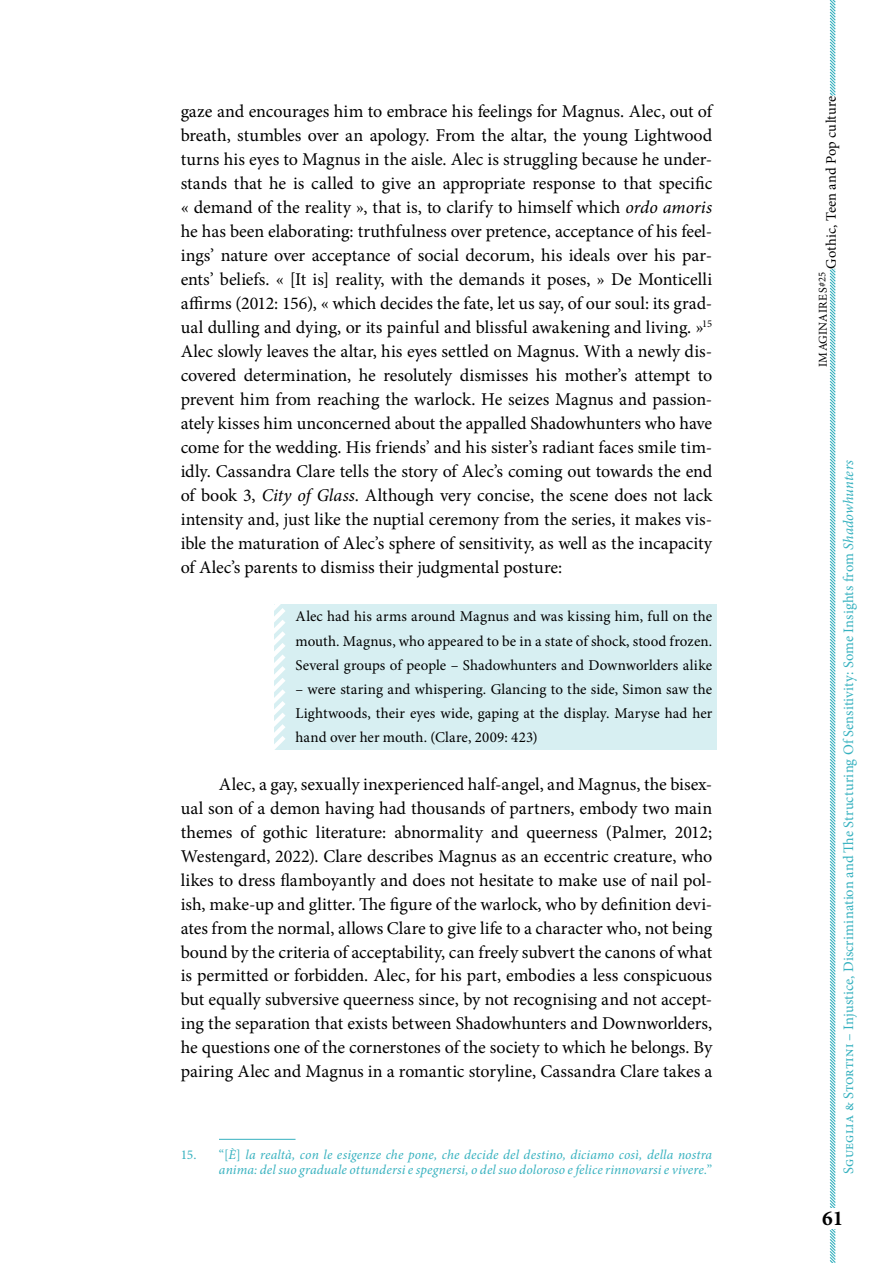
<style>
.page{position:relative;width:893px;height:1263px;background:#fff}
.page>*{position:absolute;margin:0;border:0;box-sizing:border-box;transform-origin:0 0}
.t1{font:700 21.15px "Minion Pro";color:#000}
.t2{font:18px/24px "Minion Pro";color:#000;text-align:justify}
.t3{font:15px/24px "Minion Pro";letter-spacing:.005em;color:#000;text-align:justify}
.t4{font:14.55px "Minion Pro";letter-spacing:.01em;color:#36b1bf}
.t5{font:14.55px "Minion Pro";letter-spacing:.015em;color:#000}
.t6{font:italic 13.5px/15px "Minion Pro";letter-spacing:.01em;color:#36b1bf;text-align:right}
.t7{font:12px "Minion Pro";letter-spacing:.025em;color:#000}
.s1{font-style:italic}
.s2{font-style:normal}
.s3{font-size:10.5px}
</style>
<div class="page">
<svg style="left:829px;top:0;width:7px;height:1263px"></svg>
<div style="left:824px;top:96px;width:27px;height:173px;background:#fff"></div>
<div style="left:823px;top:1208px;width:19px;height:21px;background:#fff"></div>
<div style="left:274px;top:604px;width:442px;height:146px;background:#d7eff2"></div>
<svg style="left:274px;top:604px;width:11px;height:146px"></svg>
<hr style="left:219px;top:1139px;width:77px;height:1px;background:#36b1bf">
<p class="t2" style="left:181px;top:100px;width:533px">gaze and encourages him to embrace his feelings for Magnus. Alec, out of breath, stumbles over an apology. From the altar, the young Lightwood turns his eyes to Magnus in the aisle. Alec is struggling because he under&shy;stands that he is called to give an appropriate response to that specific « demand of the reality », that is, to clarify to himself which <span class="s1">ordo amoris </span>he has been elaborating: truthfulness over pretence, acceptance of his feel&shy;ings’ nature over acceptance of social decorum, his ideals over his par&shy;ents’ beliefs. « [It is] reality, with the demands it poses, » De Monticelli affirms (2012: 156), « which decides the fate, let us say, of our soul: its grad&shy;ual dulling and dying, or its painful and blissful awakening and living. »<sup>15<br></sup>Alec slowly leaves the altar, his eyes settled on Magnus. With a newly dis&shy;covered determination, he resolutely dismisses his mother’s attempt to prevent him from reaching the warlock. He seizes Magnus and passion&shy;ately kisses him unconcerned about the appalled Shadowhunters who have come for the wedding. His friends’ and his sister’s radiant faces smile tim&shy;idly. Cassandra Clare tells the story of Alec’s coming out towards the end of book 3, <span class="s1">City of Glass</span>. Although very concise, the scene does not lack intensity and, just like the nuptial ceremony from the series, it makes vis&shy;ible the maturation of Alec’s sphere of sensitivity, as well as the incapacity of Alec’s parents to dismiss their judgmental posture:</p>
<p class="t3" style="left:296px;top:605px;width:418px">Alec had his arms around Magnus and was kissing him, full on the mouth. Magnus, who appeared to be in a state of shock, stood frozen.<br>Several groups of people – Shadowhunters and Downworlders alike</p>
<p class="t3" style="left:296px;top:677px;width:418px">– were staring and whispering. Glancing to the side, Simon saw the Lightwoods, their eyes wide, gaping at the display. Maryse had her hand over her mouth. (Clare, 2009: 423)</p>
<p class="t2" style="left:181px;top:772px;width:533px;text-indent:38px">Alec, a gay, sexually inexperienced half-angel, and Magnus, the bisex&shy;ual son of a demon having had thousands of partners, embody two main themes of gothic literature: abnormality and queerness (Palmer, 2012; Westengard, 2022). Clare describes Magnus as an eccentric creature, who likes to dress flamboyantly and does not hesitate to make use of nail pol&shy;ish, make-up and glitter. The figure of the warlock, who by definition devi&shy;ates from the normal, allows Clare to give life to a character who, not being bound by the criteria of acceptability, can freely subvert the canons of what is permitted or forbidden. Alec, for his part, embodies a less conspicuous but equally subversive queerness since, by not recognising and not accept&shy;ing the separation that exists between Shadowhunters and Downworlders, he questions one of the cornerstones of the society to which he belongs. By pairing Alec and Magnus in a romantic storyline, Cassandra Clare takes a</p>
<p class="t6" style="left:181px;top:1147px;width:533px"><span class="s2">15. “[</span>È<span class="s2">]</span> la realtà, con le esigenze che pone, che decide del destino, diciamo così, della nostra anima: del suo graduale ottundersi e spegnersi, o del suo doloroso e felice rinnovarsi e vivere.<span class="s2">”</span></p>
<p class="t5" style="left:821px;top:269px;width:175px;rotate:-90deg">Gothic, Teen and Pop culture</p>
<p class="t7" style="left:815px;top:367px;width:96px;rotate:-90deg">IMAGINAIRES<span class="s3">#25</span></p>
<p class="t4" style="left:839px;top:1173px;width:715px;rotate:-90deg">Sgueglia &amp; Stortini – Injustice, Discrimination and The Structuring Of Sensitivity: Some Insights from <span class="s1">Shadowhunters</span></p>
<p class="t1" style="left:822px;top:1203px;width:23px">61</p>
</div>
